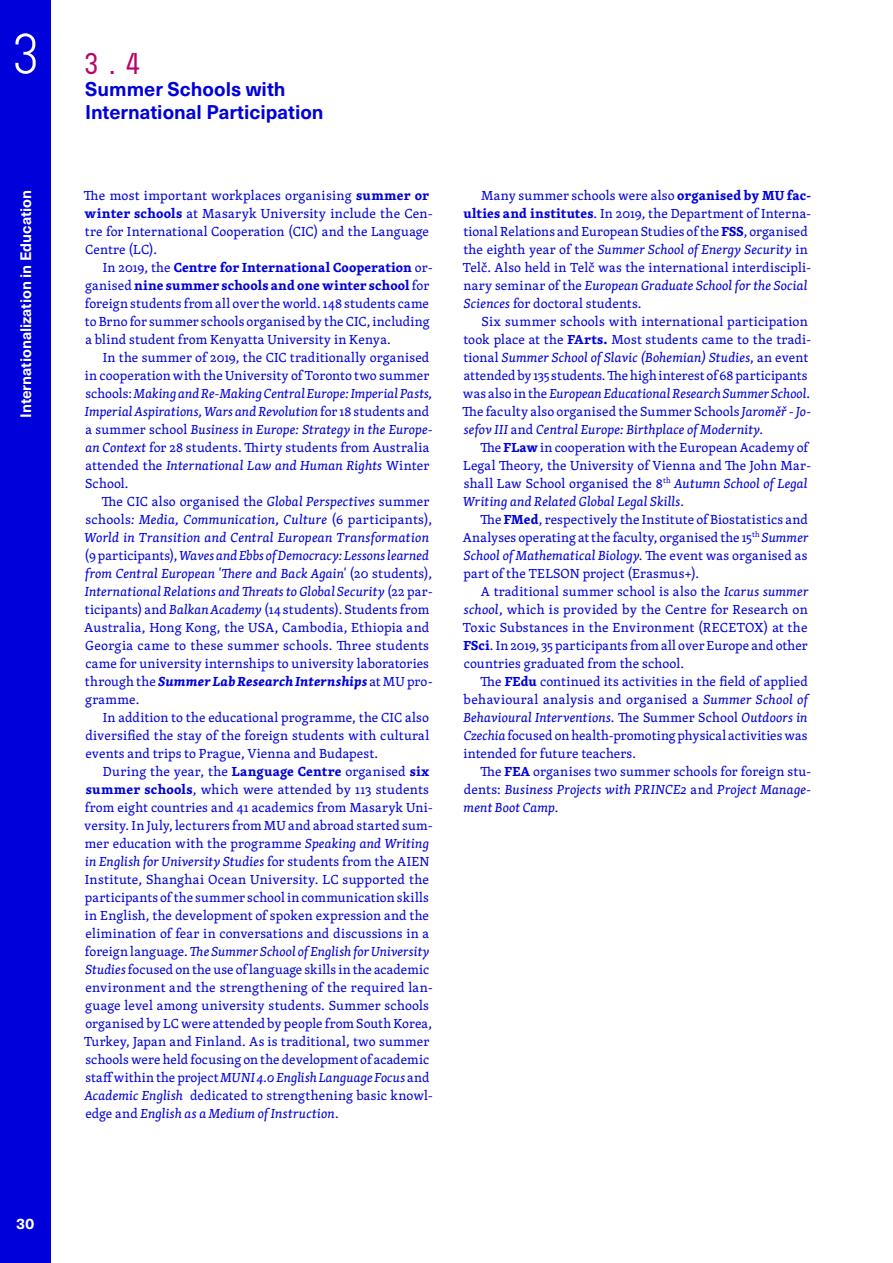
<style>
.page{position:relative;width:893px;height:1263px;background:#fff}
.page>*{position:absolute;margin:0;border:0;box-sizing:border-box;transform-origin:0 0}
.t1{font:57px "Muni";color:#fff}
.Podkapitola_nadpis{font:500 30px "Muni";color:#ba006e}
.Podkapitola_nadpis-2{font:700 19.5px/22.5px "Neue Haas Unica Pro";color:#0000db}
.t2{font:700 15px "Neue Haas Unica Pro";color:#fff}
.Text_bezny_odstavec{font:13.5px/18px "Skolar Latin";letter-spacing:.015em;color:#0000db}
.Text_bezny{font:13.5px/18px "Skolar Latin";letter-spacing:.015em;color:#0000db}
.Text_bezny_odstavec-2{font:italic 13.5px/18px "Skolar Latin";letter-spacing:.01em;color:#0000db;text-align:justify}
.s1{font-weight:700}
.s2{font-style:italic}
.s3{font-weight:700;font-style:italic}
.s4{font-style:normal}
.s5{font-weight:700;font-style:normal}
</style>
<div class="page">
<div style="left:0;top:0;width:51px;height:1263px;background:#0000db"></div>
<h1 class="t1" style="left:6px;top:23px;width:41px">3</h1>
<p class="t2" style="left:17px;top:418px;width:229px;rotate:-90deg">Internationalization in Education</p>
<p class="t2" style="left:16px;top:1214px;width:20px">30</p>
<p class="Podkapitola_nadpis" style="left:81px;top:47px;width:64px">3.4</p>
<p class="Podkapitola_nadpis-2" style="left:85px;top:78px;width:240px">Summer Schools with<br>International Participation</p>
<p class="Text_bezny" style="left:84px;top:186px;width:350px">The most important workplaces organising <span class="s1">summer or winter schools</span> at Masaryk University include the Cen&shy;tre for International Cooperation (CIC) and the Language Centre (LC).</p>
<p class="Text_bezny_odstavec" style="left:85px;top:258px;width:349px;text-indent:18px">In 2019, the <span class="s1">Centre for International Cooperation</span> or&shy;ganised <span class="s1">nine summer schools and one winter school</span> for foreign students from all over the world.148 students came to Brno for summer schools organised by the CIC, including a blind student from Kenyatta University in Kenya.</p>
<p class="Text_bezny_odstavec" style="left:85px;top:348px;width:349px;text-indent:18px">In the summer of 2019, the CIC traditionally organised in cooperation with theUniversity of Toronto two summer schools: <span class="s2">Making and Re-Making Central Europe: Imperial Pasts, Imperial Aspirations, Wars and Revolution</span> for 18 students and a summer school <span class="s2">Business in Europe: Strategy in the Europe&shy;an Context</span> for 28 students. Thirty students from Australia attended the <span class="s2">International Law and Human Rights</span> Winter School.</p>
<p class="Text_bezny_odstavec" style="left:84px;top:492px;width:350px;text-indent:18px">The CIC also organised the <span class="s2">Global Perspectives</span> summer schools<span class="s2">: Media, Communication, Culture</span> (6 participants), <span class="s2">World in Transition and Central European Transformation </span>(9 participants), <span class="s2">Waves and Ebbs of Democracy: Lessons learned from Central European 'There and Back Again'</span> (20 students), <span class="s2">International Relations and Threats to Global Security</span> (22 par&shy;ticipants) and <span class="s2">Balkan Academy</span> (14 students). Students from Australia, Hong Kong, the USA, Cambodia, Ethiopia and Georgia came to these summer schools. Three students came for university internships to university laboratories through the <span class="s3">Summer Lab Research Internships</span> at MU pro&shy;gramme.</p>
<p class="Text_bezny_odstavec" style="left:85px;top:708px;width:345px;text-align:justify;text-indent:17px">In addition to the educational programme, the CIC also diversified the stay of the foreign students with cultural events and trips to Prague, Vienna and Budapest.</p>
<p class="Text_bezny_odstavec" style="left:84px;top:762px;width:350px;text-indent:18px">During the year, the <span class="s1">Language Centre</span> organised <span class="s1">six summer schools</span>, which were attended by 113 students from eight countries and 41 academics from Masaryk Uni&shy;versity. In July, lecturers from MUand abroad started sum&shy;mer education with the programme <span class="s2">Speaking and Writing in English for University Studies</span> for students from the AIEN Institute, Shanghai Ocean University. LC supported the participants ofthe summer school in communication skills in English, the development of spoken expression and the elimination of fear in conversations and discussions in a foreign language.<span class="s2">The Summer School of English for University Studies</span>focused on the use oflanguage skills in the academic environment and the strengthening of the required lan&shy;guage level among university students. Summer schools organised by LC were attended by people from SouthKorea, Turkey, Japan and Finland. As is traditional, two summer schools were held focusing on the development of academic staffwithin the project <span class="s2">MUNI 4.0 English Language Focus</span> and <span class="s2">Academic English</span> dedicated to strengthening basic knowl&shy;edge and <span class="s2">English as a Medium of Instruction</span>.</p>
<p class="Text_bezny_odstavec" style="left:463px;top:186px;width:350px;text-indent:18px">Many summer schools were also <span class="s1">organised by MU fac&shy;ulties and institutes</span>. In 2019, the Department of Interna&shy;tional Relations and European Studies ofthe <span class="s1">FSS</span>, organised the eighth year of the <span class="s2">Summer School of Energy Security</span> in Telč. Also held in Telč was the international interdiscipli&shy;nary seminar of the <span class="s2">European Graduate School for the Social Sciences</span> for doctoral students.</p>
<p class="Text_bezny_odstavec" style="left:462px;top:312px;width:350px;text-indent:19px">Six summer schools with international participation took place at the <span class="s1">FArts.</span> Most students came to the tradi&shy;tional <span class="s2">Summer School of Slavic (Bohemian) Studies</span>, an event attended by 135 students.Thehighinterest of 68 participants was also in the <span class="s2">European Educational Research Summer School</span>.<br>The faculty also organised the Summer Schools <span class="s2">Jaroměř - Jo&shy;sefov III</span> and <span class="s2">Central Europe: Birthplace of Modernity</span>.</p>
<p class="Text_bezny_odstavec" style="left:463px;top:438px;width:350px;text-indent:17px">The <span class="s1">FLaw</span> in cooperation with the EuropeanAcademy of Legal Theory, the University of Vienna and The John Mar&shy;shall Law School organised the 8<sup>th</sup> <span class="s2">Autumn School of Legal Writing and Related Global Legal Skills</span>.</p>
<p class="Text_bezny_odstavec" style="left:463px;top:510px;width:347px;text-align:justify;text-indent:18px">The <span class="s1">FMed</span>, respectively the Institute of Biostatistics and Analyses operating atthe faculty, organised the 15<sup>th</sup> <span class="s2">Summer School of Mathematical Biology</span>. The event was organised as part of the TELSON project (Erasmus+).</p>
<p class="Text_bezny_odstavec" style="left:463px;top:582px;width:347px;text-align:justify;text-indent:18px">A traditional summer school is also the <span class="s2">Icarus summer school</span>, which is provided by the Centre for Research on Toxic Substances in the Environment (RECETOX) at the <span class="s1">FSci</span>.In 2019, 35 participants from all over Europe and other countries graduated from the school.</p>
<p class="Text_bezny_odstavec" style="left:463px;top:672px;width:346px;text-align:justify;text-indent:17px">The <span class="s1">FEdu</span> continued its activities in the field of applied behavioural analysis and organised a <span class="s2">Summer School of Behavioural Interventions</span>. The Summer School <span class="s2">Outdoors in Czechia</span> focused on health-promoting physical activitieswas intended for future teachers.</p>
<p class="Text_bezny_odstavec-2" style="left:464px;top:762px;width:349px;text-indent:17px"><span class="s4">The</span> <span class="s5">FEA</span> <span class="s4">organises two summer schools for foreign stu&shy;dents:</span> Business Projects with PRINCE2 <span class="s4">and</span> Project Manage&shy;ment Boot Camp<span class="s4">.</span></p>
</div>
